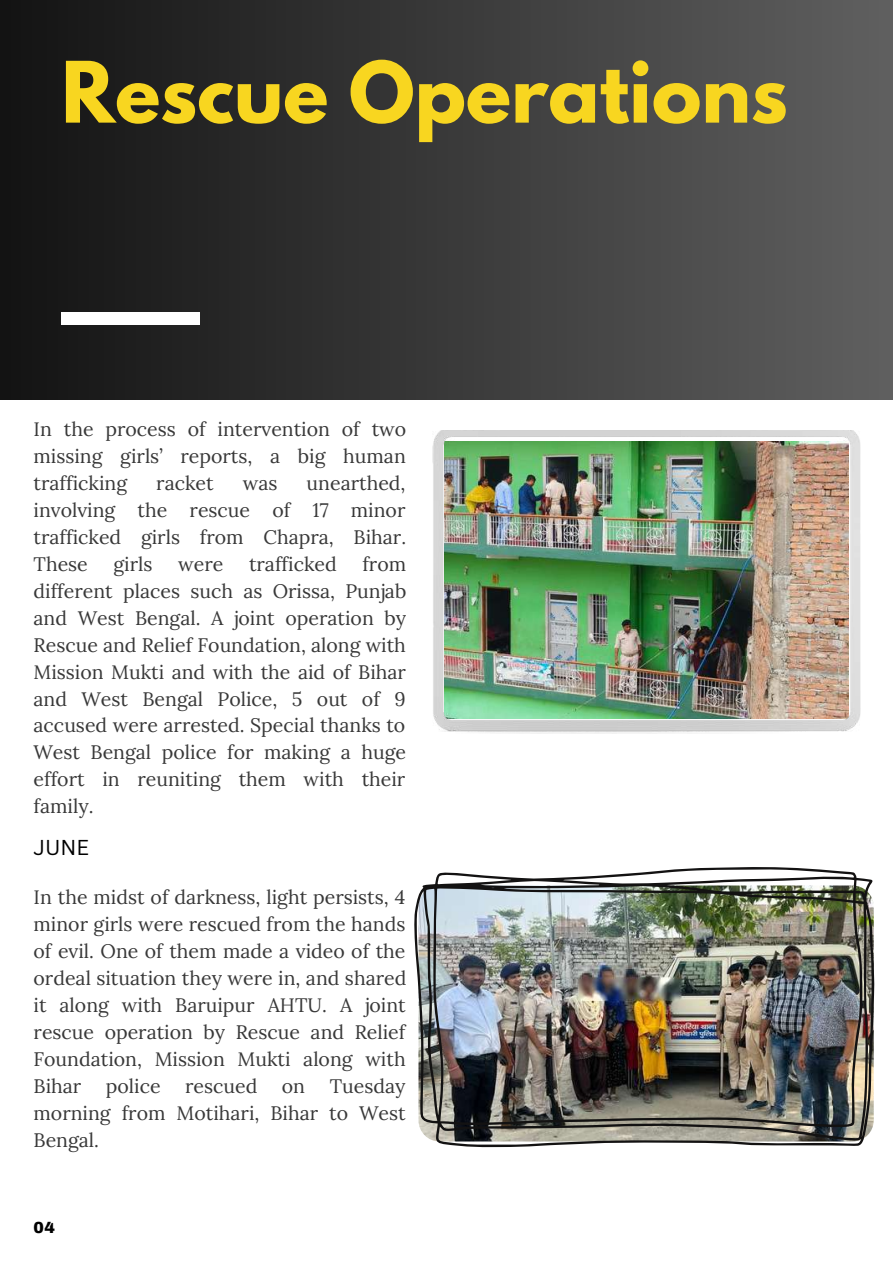
<style>
.page{position:relative;width:893px;height:1264px;background:#fff}
.page>*{position:absolute;margin:0;border:0;box-sizing:border-box;transform-origin:0 0}
.t1{font:700 75px "League Spartan";color:#f8d620}
.t2{font:21px "Canva Sans";color:#000}
.t3{font:19.5px/27px "Lora";color:#383838;text-align:justify}
.t4{font:900 15.75px "Archivo";color:#000}
</style>
<div class="page">
<div style="left:0;top:0;width:892px;height:399px;background:linear-gradient(to right,#131313,#606060)"></div>
<div style="left:61px;top:312px;width:139px;height:13px;background:#fff"></div>
<img style="left:432px;top:430px;width:428px;height:303px">
<img style="left:414px;top:867px;width:460px;height:280px">
<h1 class="t1" style="left:61px;top:55px;width:727px">Rescue Operations</h1>
<p class="t3" style="left:34px;top:415px;width:374px">In the process of intervention of two missing girls’ reports, a big human trafficking</p>
<p class="t3" style="left:34px;top:469px;width:374px;text-indent:273px">unearthed, involving the rescue of 17 minor trafficked girls from Chapra, Bihar.<br>These</p>
<p class="t3" style="left:156px;top:469px;width:59px">racket</p>
<p class="t3" style="left:243px;top:469px;width:36px">was</p>
<p class="t3" style="left:34px;top:550px;width:374px;text-indent:329px">from different places such as Orissa, Punjab and West Bengal. A joint operation by Rescue and Relief Foundation, along with Mission Mukti and with the aid of Bihar and West Bengal Police, 5 out of 9 accused were arrested. Special thanks to West Bengal police for making a huge effort in reuniting them with their family.</p>
<p class="t3" style="left:113px;top:550px;width:40px">girls</p>
<p class="t3" style="left:178px;top:550px;width:47px">were</p>
<p class="t3" style="left:249px;top:550px;width:89px">trafficked</p>
<p class="t2" style="left:34px;top:832px;width:57px">JUNE</p>
<p class="t3" style="left:34px;top:883px;width:374px">In the midst of darkness, light persists, 4 minor girls were rescued from the hands of evil. One of them made a video of the ordeal situation they were in, and shared it along with Baruipur AHTU. A joint rescue operation by Rescue and Relief Foundation, Mission Mukti along with Bihar</p>
<p class="t3" style="left:34px;top:1072px;width:373px;text-indent:296px">Tuesday morning from Motihari, Bihar to West Bengal.</p>
<p class="t3" style="left:106px;top:1072px;width:56px">police</p>
<p class="t3" style="left:185px;top:1072px;width:74px">rescued</p>
<p class="t3" style="left:282px;top:1072px;width:25px">on</p>
<p class="t4" style="left:34px;top:1219px;width:23px">04</p>
</div>
